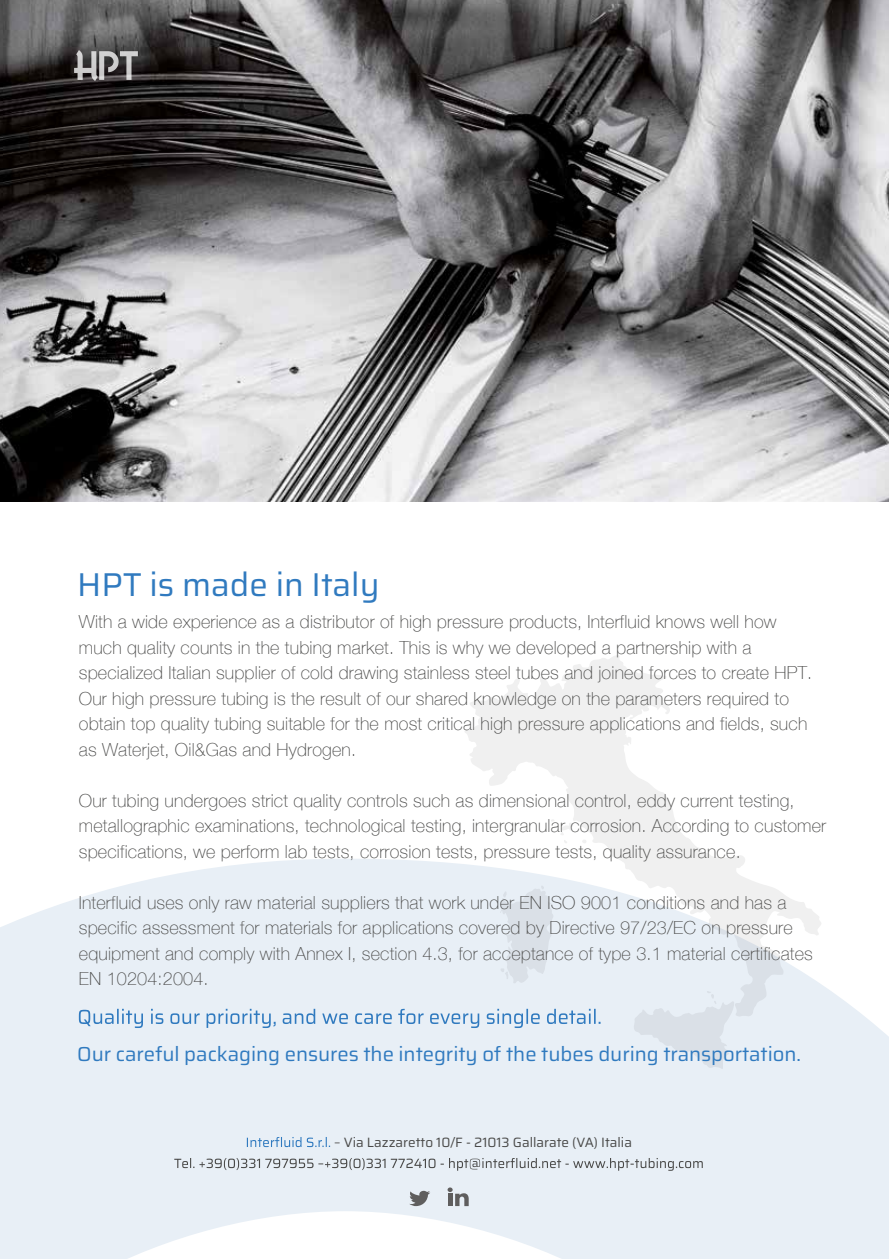
<style>
.page{position:relative;width:889px;height:1259px;background:#fff}
.page>*{position:absolute;margin:0;border:0;box-sizing:border-box;transform-origin:0 0}
.t1{font:33px "Saira";color:#307abf}
.t2{font:20.25px "Saira";letter-spacing:-.005em;color:#307abf}
.t3{font:100 18px/25.5px "Helvetica Neue";letter-spacing:.01em;color:#4a4a49}
.t4{font:13.5px "Saira";color:#4a4a49}
.s1{color:#5f5e5e}
</style>
<div class="page">
<svg style="left:0;top:859px;width:888px;height:399px;background:#eaf0f7"></svg>
<img style="left:0;top:0;width:888px;height:501px">
<svg style="left:74px;top:50px;width:64px;height:31px;background:#787676"></svg>
<svg style="left:464px;top:655px;width:357px;height:361px;fill:#f0f0f6"></svg>
<svg style="left:582px;top:839px;width:4px;height:4px"></svg>
<svg style="left:500px;top:885px;width:53px;height:98px;background:#dee5ec"></svg>
<svg style="left:550px;top:819px;width:23px;height:24px"></svg>
<svg style="left:633px;top:990px;width:101px;height:79px;background:#e1e8ef"></svg>
<svg style="left:79px;top:1008px;width:521px;height:20px;background:#c5d9eb"></svg>
<svg style="left:247px;top:1136px;width:83px;height:11px"></svg>
<svg style="left:174px;top:1157px;width:528px;height:13px;background:#c9cfd4"></svg>
<svg style="left:409px;top:1190px;width:21px;height:16px"></svg>
<svg style="left:447px;top:1187px;width:21px;height:19px"></svg>
<h1 class="t1" style="left:77px;top:557px;width:304px">HPT is made in Italy</h1>
<p class="t3" style="left:79px;top:608px;width:734px">With a wide experience as a distributor of high pressure products, Interfluid knows well how much quality counts in the tubing market. This is why we developed a partnership with a specialized Italian supplier of cold drawing stainless steel tubes and joined forces to create HPT.<br>Our high pressure tubing is the result of our shared knowledge on the parameters required to obtain top quality tubing suitable for the most critical high pressure applications and fields, such as Waterjet, Oil&amp;Gas and Hydrogen.</p>
<p class="t3" style="left:79px;top:786px;width:748px">Our tubing undergoes strict quality controls such as dimensional control, eddy current testing, metallographic examinations, technological testing, intergranular corrosion. According to customer specifications, we perform lab tests, corrosion tests, pressure tests, quality assurance.</p>
<p class="t3" style="left:79px;top:888px;width:735px">Interfluid uses only raw material suppliers that work under EN ISO 9001 conditions and has a specific assessment for materials for applications covered by Directive 97/23/EC on pressure equipment and comply with Annex I, section 4.3, for acceptance of type 3.1 material certificates EN 10204:2004.</p>
<p class="t2" style="left:77px;top:1037px;width:725px">Our careful packaging ensures the integrity of the tubes during transportation.</p>
<p class="t4" style="left:334px;top:1131px;width:299px"><span class="s1">–</span> Via Lazzaretto 10/F - 21013 Gallarate (VA) Italia</p>
</div>
